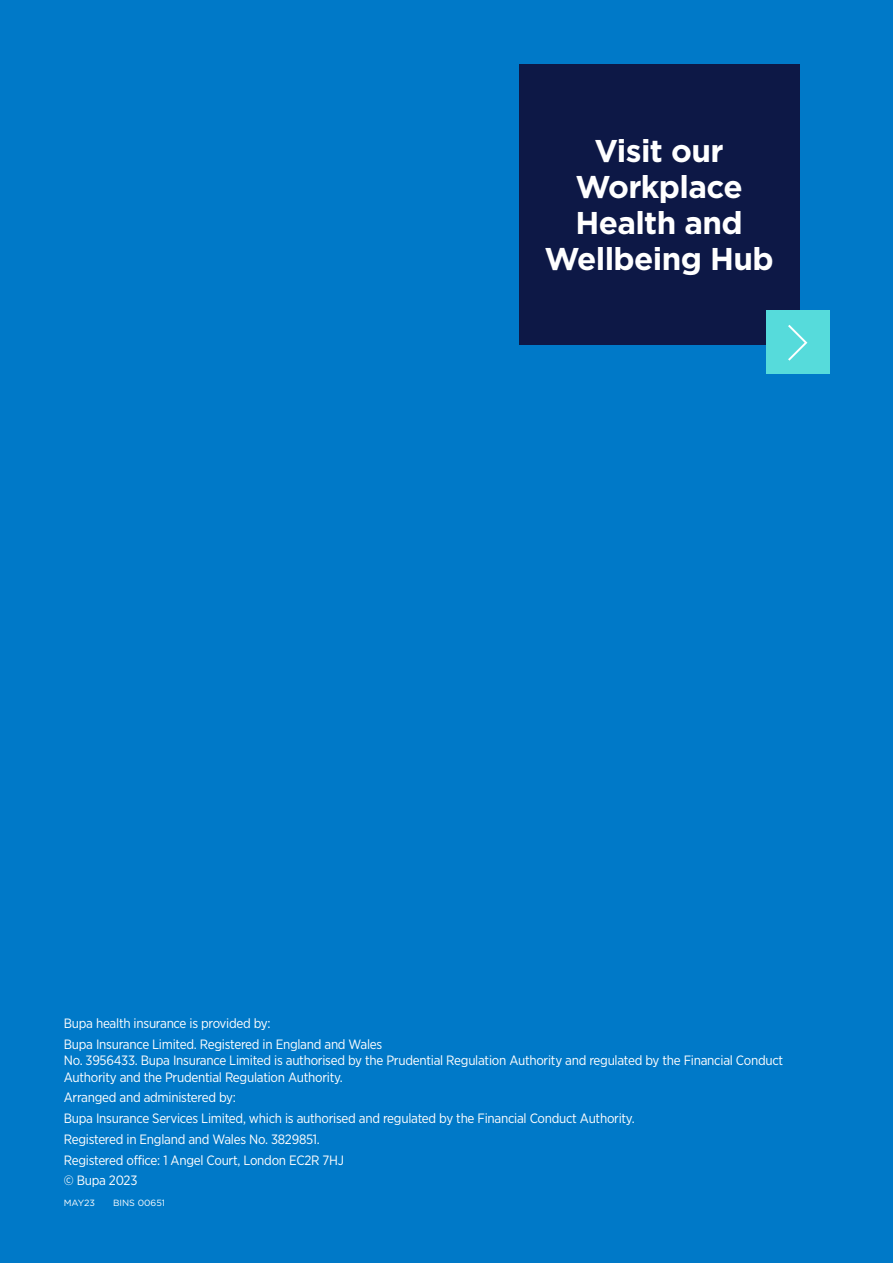
<style>
.page{position:relative;width:893px;height:1263px;background:#0079c8}
.page>*{position:absolute;margin:0;border:0;box-sizing:border-box;transform-origin:0 0}
.A4_Sub_A_-_CYAN{font:700 31.5px/36px "Gotham";letter-spacing:-.02em;color:#fff;text-align:center}
.t1{font:13.5px/20.7px "Gotham Narrow";letter-spacing:-.02em;color:#fff}
.t2{font:9px "Gotham";color:#fff}
</style>
<div class="page">
<div style="left:519px;top:64px;width:280px;height:280px;background:#0d1846"></div>
<div style="left:766px;top:310px;width:64px;height:64px;background:#56dbdb"></div>
<svg style="left:788px;top:325px;width:19px;height:36px"></svg>
<p class="A4_Sub_A_-_CYAN" style="left:544px;top:133px;width:231px">Visit our<br>Workplace<br>Health and<br>Wellbeing Hub</p>
<p class="t1" style="left:64px;top:1012px;width:320px">Bupa health insurance is provided by:<br>Bupa Insurance Limited. Registered in England and Wales</p>
<p class="t1" style="left:64px;top:1052px;width:721px;line-height:16.5px">No. 3956433. Bupa Insurance Limited is authorised by the Prudential Regulation Authority and regulated by the Financial Conduct<br>Authority and the Prudential Regulation Authority.</p>
<p class="t1" style="left:64px;top:1087px;width:572px">Arranged and administered by:<br>Bupa Insurance Services Limited, which is authorised and regulated by the Financial Conduct Authority.<br>Registered in England and Wales No. 3829851.<br>Registered office: 1 Angel Court, London EC2R 7HJ<br>© Bupa 2023</p>
<p class="t2" style="left:64px;top:1196px;width:33px">MAY23</p>
<p class="t2" style="left:113px;top:1196px;width:54px">BINS 00651</p>
</div>
